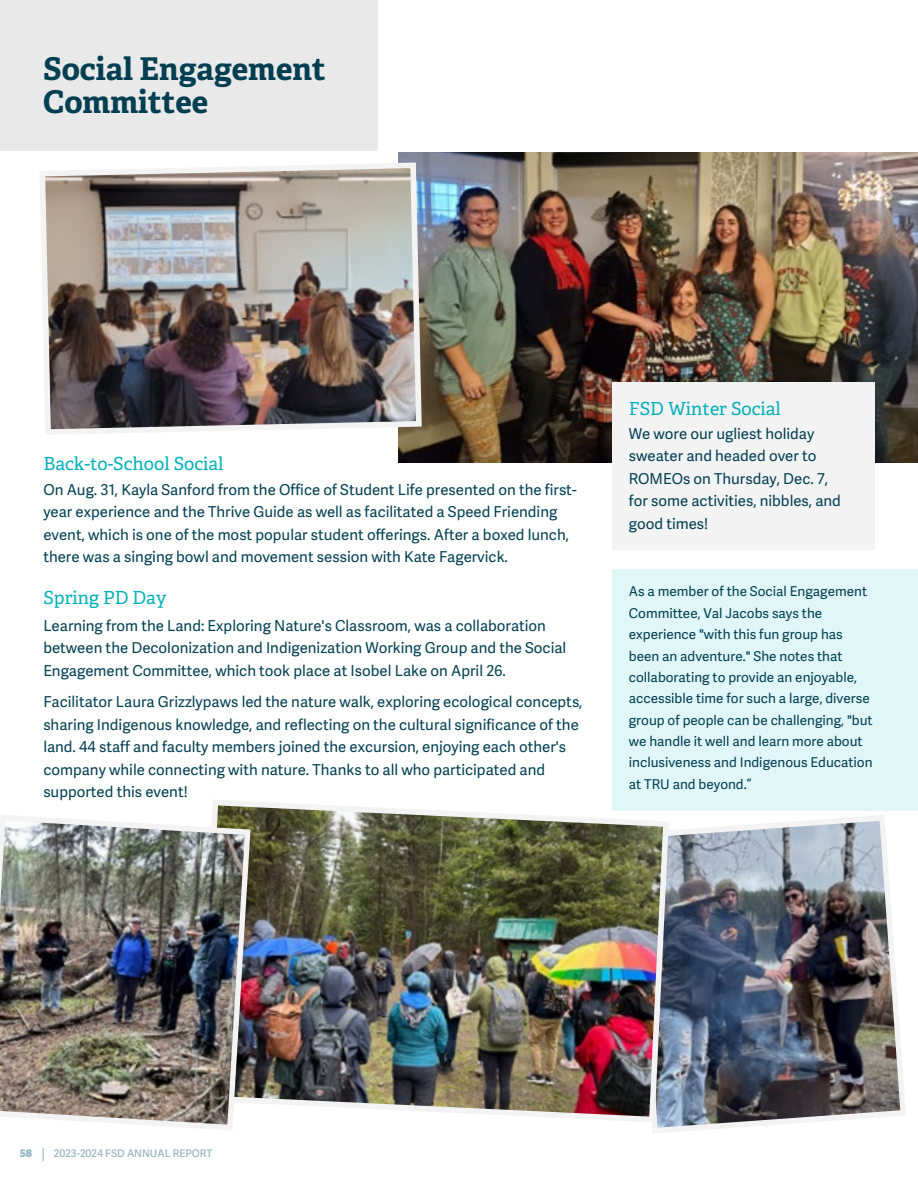
<style>
.page{position:relative;width:918px;height:1188px;background:#fff}
.page>*{position:absolute;margin:0;border:0;box-sizing:border-box;transform-origin:0 0}
.t1{font:700 31.35px/33.8px "Adelle";color:#003e51}
.t2{font:18px "Adelle";color:#00b0b9}
.t3{font:15px/22.5px "Adelle Sans";color:#003e51}
.t4{font:13.5px/21.3px "Adelle Sans";color:#003e51}
.t5{font:600 10.5px "Adelle Sans";color:#9ab7c1}
.t6{font:800 10.5px "Adelle Sans";color:#9ab7c1}
</style>
<div class="page">
<div style="left:0;top:0;width:377px;height:151px;background:#e9e9e9"></div>
<img style="left:399px;top:152px;width:519px;height:311px">
<div style="left:612px;top:569px;width:306px;height:242px;background:#e0f6f7"></div>
<div style="left:612px;top:382px;width:263px;height:168px;background:#f3f3f3"></div>
<img style="left:652px;top:815px;width:254px;height:318px">
<img style="left:212px;top:800px;width:457px;height:322px">
<img style="left:0;top:815px;width:250px;height:315px">
<img style="left:40px;top:163px;width:382px;height:272px">
<svg style="left:43px;top:1148px;width:1px;height:13px"></svg>
<h1 class="t1" style="left:43px;top:52px;width:284px">Social Engagement<br>Committee</h1>
<p class="t2" style="left:43px;top:452px;width:182px">Back-to-School Social</p>
<p class="t3" style="left:43px;top:478px;width:535px">On Aug. 31, Kayla Sanford from the Office of Student Life presented on the first&shy;year experience and the Thrive Guide as well as facilitated a Speed Friending event, which is one of the most popular student offerings. After a boxed lunch, there was a singing bowl and movement session with Kate Fagervick.</p>
<p class="t2" style="left:43px;top:587px;width:125px">Spring PD Day</p>
<p class="t3" style="left:43px;top:614px;width:524px">Learning from the Land: Exploring Nature's Classroom, was a collaboration between the Decolonization and Indigenization Working Group and the Social<br>Engagement Committee, which took place at Isobel Lake on April 26.</p>
<p class="t3" style="left:43px;top:690px;width:541px">Facilitator Laura Grizzlypaws led the nature walk, exploring ecological concepts, sharing Indigenous knowledge, and reflecting on the cultural significance of the land. 44 staff and faculty members joined the excursion, enjoying each other's company while connecting with nature. Thanks to all who participated and supported this event!</p>
<p class="t2" style="left:629px;top:398px;width:154px">FSD Winter Social</p>
<p class="t3" style="left:629px;top:422px;width:214px">We wore our ugliest holiday sweater and headed over to<br>ROMEOs on Thursday, Dec. 7, for some activities, nibbles, and good times!</p>
<p class="t4" style="left:629px;top:581px;width:245px">As a member of the Social Engagement Committee, Val Jacobs says the experience "with this fun group has been an adventure." She notes that collaborating to provide an enjoyable, accessible time for such a large, diverse group of people can be challenging, "but we handle it well and learn more about inclusiveness and Indigenous Education at TRU and beyond.”</p>
<p class="t6" style="left:20px;top:1145px;width:14px">58</p>
<p class="t5" style="left:54px;top:1146px;width:160px">2023-2024 FSD ANNUAL REPORT</p>
</div>
